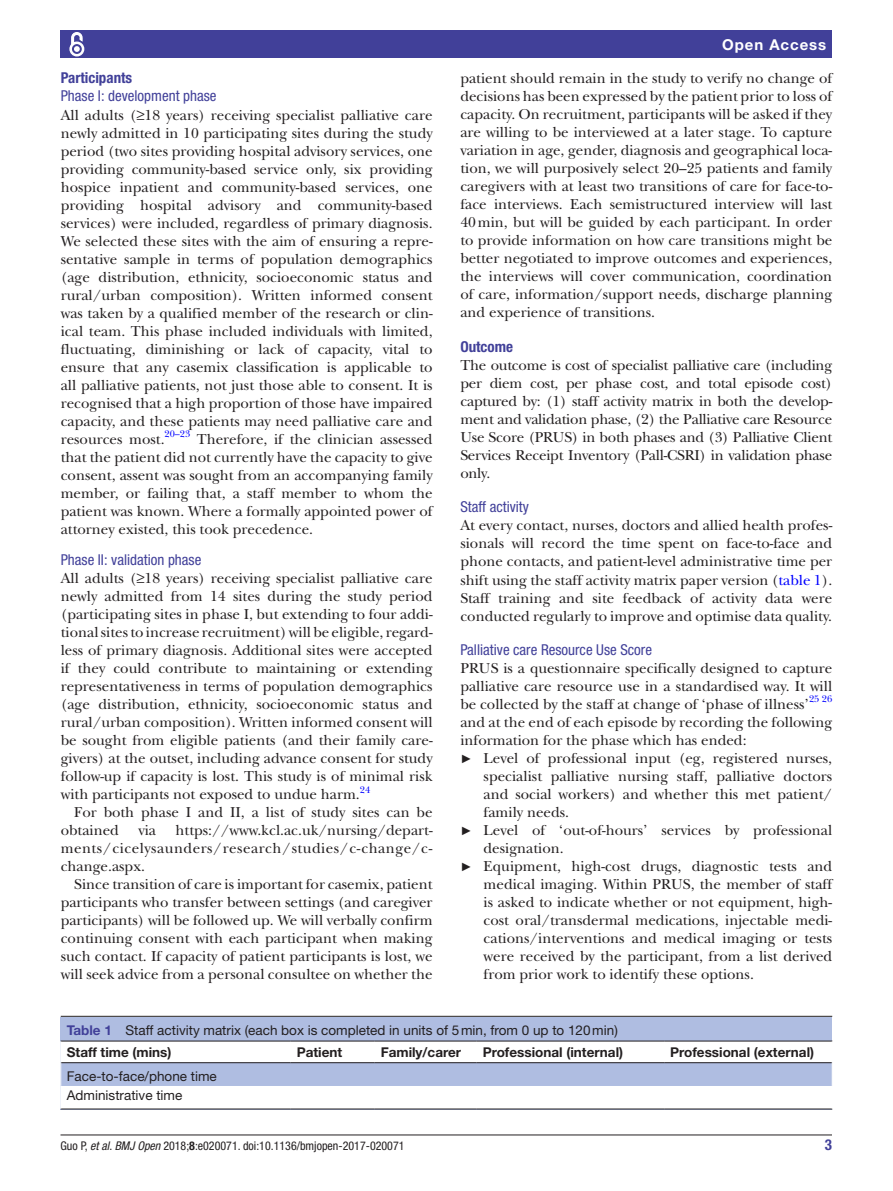
<style>
.page{position:relative;width:893px;height:1191px;background:#fff}
.page>*{position:absolute;margin:0;border:0;box-sizing:border-box;transform-origin:0 0}
.t1{font:15px/18px "New Baskerville";color:#231f20;text-align:justify}
.t2{font:condensed 15px "Helvetica Neue LT Std";color:#414099}
.t3{font:700 condensed 15px "Helvetica Neue LT Std";color:#414099}
.t4{font:700 15px "Helvetica Neue LT Std";letter-spacing:.065em;color:#fff}
.t5{font:13.5px/22px "Helvetica Neue LT Std";color:#231f20}
.t6{font:700 13.5px "Helvetica Neue LT Std";color:#231f20}
.t7{font:condensed 12px "Helvetica Neue LT Std";color:#231f20}
.t8{font:9.9px "New Baskerville";color:#00f}
.s1{color:#00f}
.s2{font-family:"Arial";font-size:12px}
.s3{font-weight:700;color:#414099}
.s4{font-weight:700}
.s5{font-style:italic}
</style>
<div class="page">
<hr style="left:61px;top:1134px;width:771px;height:1px;background:#231f20">
<div style="left:61px;top:31px;width:771px;height:27px;background:#414099"></div>
<svg style="left:69px;top:32px;width:16px;height:25px"></svg>
<div style="left:61px;top:1016px;width:771px;height:93px;background:#afbde1"></div>
<hr style="left:61px;top:1016px;width:771px;height:1px;background:#231f20">
<hr style="left:61px;top:1040px;width:230px;height:1px;background:#231f20">
<hr style="left:291px;top:1040px;width:84px;height:1px;background:#231f20">
<hr style="left:375px;top:1040px;width:102px;height:1px;background:#231f20">
<hr style="left:477px;top:1040px;width:187px;height:1px;background:#231f20">
<hr style="left:664px;top:1040px;width:168px;height:1px;background:#231f20">
<hr style="left:61px;top:1108px;width:230px;height:1px;background:#231f20">
<hr style="left:291px;top:1108px;width:84px;height:1px;background:#231f20">
<hr style="left:375px;top:1108px;width:102px;height:1px;background:#231f20">
<hr style="left:477px;top:1108px;width:187px;height:1px;background:#231f20">
<hr style="left:664px;top:1108px;width:168px;height:1px;background:#231f20">
<svg style="left:60px;top:1041px;width:773px;height:67px"></svg>
<p class="t3" style="left:61px;top:69px;width:73px">Participants</p>
<p class="t2" style="left:61px;top:87px;width:157px">Phase I: development phase</p>
<p class="t1" style="left:61px;top:106px;width:373px">All adults (≥18 years) receiving specialist palliative care newly admitted in 10 participating sites during the study period (two sites providing hospital advisory services, one providing community-based service only, six providing hospice inpatient and community-based services, one providing hospital advisory and community-based services) were included, regardless of primary diagnosis.<br>We selected these sites with the aim of ensuring a repre&shy;sentative sample in terms of population demographics (age distribution, ethnicity, socioeconomic status and rural/urban composition). Written informed consent was taken by a qualified member of the research or clin&shy;ical team. This phase included individuals with limited, fluctuating, diminishing or lack of capacity, vital to ensure that any casemix classification is applicable to all palliative patients, not just those able to consent. It is recognised that a high proportion of those have impaired capacity, and these patients may need palliative care and resources most.</p>
<p class="t8" style="left:165px;top:428px;width:27px">20–23</p>
<p class="t1" style="left:61px;top:430px;width:373px;text-indent:136px">Therefore, if the clinician assessed that the patient did not currently have the capacity to give consent, assent was sought from an accompanying family member, or failing that, a staff member to whom the patient was known. Where a formally appointed power of attorney existed, this took precedence.</p>
<p class="t2" style="left:61px;top:551px;width:142px">Phase II: validation phase</p>
<p class="t1" style="left:61px;top:569px;width:373px">All adults (≥18 years) receiving specialist palliative care newly admitted from 14 sites during the study period (participating sites in phase I, but extending to four addi&shy;tional sites to increase recruitment) will be eligible, regard&shy;less of primary diagnosis. Additional sites were accepted if they could contribute to maintaining or extending representativeness in terms of population demographics (age distribution, ethnicity, socioeconomic status and rural/urban composition). Written informed consent will be sought from eligible patients (and their family care&shy;givers) at the outset, including advance consent for study follow-up if capacity is lost. This study is of minimal risk with participants not exposed to undue harm.</p>
<p class="t8" style="left:360px;top:783px;width:12px">24</p>
<p class="t1" style="left:61px;top:803px;width:373px;text-indent:14px">For both phase I and II, a list of study sites can be obtained</p>
<p class="t1" style="left:61px;top:821px;width:373px;text-indent:115px">https://www.kcl.ac.uk/nursing/depart&shy;ments/cicelysaunders/research/studies/c-change/c&shy;change.aspx.</p>
<p class="t1" style="left:61px;top:875px;width:373px;text-indent:14px">Since transition of care is important for casemix, patient participants who transfer between settings (and caregiver participants) will be followed up. We will verbally confirm continuing consent with each participant when making such contact. If capacity of patient participants is lost, we will seek advice from a personal consultee on whether the</p>
<p class="t1" style="left:138px;top:821px;width:19px">via</p>
<p class="t4" style="left:722px;top:35px;width:106px">Open Access</p>
<p class="t1" style="left:460px;top:69px;width:373px">patient should remain in the study to verify no change of decisions has been expressed by the patient prior to loss of capacity. On recruitment, participants will be asked if they are willing to be interviewed at a later stage. To capture variation in age, gender, diagnosis and geographical loca&shy;tion, we will purposively select 20–25 patients and family caregivers with at least two transitions of care for face-to&shy;face interviews. Each semistructured interview will last 40min, but will be guided by each participant. In order to provide information on how care transitions might be better negotiated to improve outcomes and experiences, the interviews will cover communication, coordination of care, information/support needs, discharge planning and experience of transitions.</p>
<p class="t3" style="left:460px;top:337px;width:54px">Outcome</p>
<p class="t1" style="left:460px;top:356px;width:373px">The outcome is cost of specialist palliative care (including per diem cost, per phase cost, and total episode cost) captured by: (1) staff activity matrix in both the develop&shy;ment and validation phase, (2) the Palliative care Resource Use Score (PRUS) in both phases and (3) Palliative Client Services Receipt Inventory (Pall-CSRI) in validation phase only.</p>
<p class="t2" style="left:460px;top:498px;width:70px">Staff activity</p>
<p class="t1" style="left:460px;top:517px;width:373px">At every contact, nurses, doctors and allied health profes&shy;sionals will record the time spent on face-to-face and phone contacts, and patient-level administrative time per shift using the staff activity matrix paper version (<span class="s1">table 1</span>).<br>Staff training and site feedback of activity data were conducted regularly to improve and optimise data quality.</p>
<p class="t2" style="left:460px;top:641px;width:193px">Palliative care Resource Use Score</p>
<p class="t1" style="left:460px;top:659px;width:373px">PRUS is a questionnaire specifically designed to capture palliative care resource use in a standardised way. It will be collected by the staff at change of ‘phase of illness’</p>
<p class="t8" style="left:809px;top:693px;width:25px">25 26</p>
<p class="t1" style="left:460px;top:713px;width:373px">and at the end of each episode by recording the following</p>
<p class="t1" style="left:460px;top:731px;width:288px">information for the phase which has ended:</p>
<p class="t1" style="left:460px;top:749px;width:373px"><span class="s2">►</span> Level of professional input (eg, registered nurses,</p>
<p class="t1" style="left:484px;top:767px;width:350px">specialist palliative nursing staff, palliative doctors</p>
<p class="t1" style="left:484px;top:785px;width:350px">and social workers) and whether this met patient/</p>
<p class="t1" style="left:484px;top:803px;width:87px">family needs.</p>
<p class="t1" style="left:460px;top:821px;width:373px"><span class="s2">►</span> Level of ‘out-of-hours’ services by professional</p>
<p class="t1" style="left:484px;top:839px;width:82px">designation.</p>
<p class="t1" style="left:460px;top:857px;width:373px"><span class="s2">►</span> Equipment, high-cost drugs, diagnostic tests and</p>
<p class="t1" style="left:484px;top:875px;width:350px">medical imaging. Within PRUS, the member of staff</p>
<p class="t1" style="left:484px;top:893px;width:350px">is asked to indicate whether or not equipment, high-</p>
<p class="t1" style="left:484px;top:911px;width:350px">cost oral/transdermal medications, injectable medi-</p>
<p class="t1" style="left:484px;top:929px;width:350px">cations/interventions and medical imaging or tests</p>
<p class="t1" style="left:484px;top:947px;width:350px">were received by the participant, from a list derived</p>
<p class="t1" style="left:484px;top:965px;width:272px">from prior work to identify these options.</p>
<p class="t5" style="left:67px;top:1018px;width:553px"><span class="s3">Table 1</span> Staff activity matrix (each box is completed in units of 5min, from 0 up to 120min)<br><span class="s4">Staff time (mins)</span></p>
<p class="t6" style="left:297px;top:1043px;width:47px">Patient</p>
<p class="t6" style="left:381px;top:1043px;width:82px">Family/carer</p>
<p class="t6" style="left:483px;top:1043px;width:142px">Professional (internal)</p>
<p class="t6" style="left:670px;top:1043px;width:145px">Professional (external)</p>
<p class="t5" style="left:67px;top:1067px;width:152px;line-height:18.6px">Face-to-face/phone time<br>Administrative time</p>
<p class="t7" style="left:61px;top:1138px;width:346px">Guo P, <span class="s5">et al</span>. <span class="s5">BMJ Open</span> 2018;<span class="s4">8</span>:e020071. doi:10.1136/bmjopen-2017-020071</p>
<p class="t3" style="left:825px;top:1135px;width:9px">3</p>
</div>
